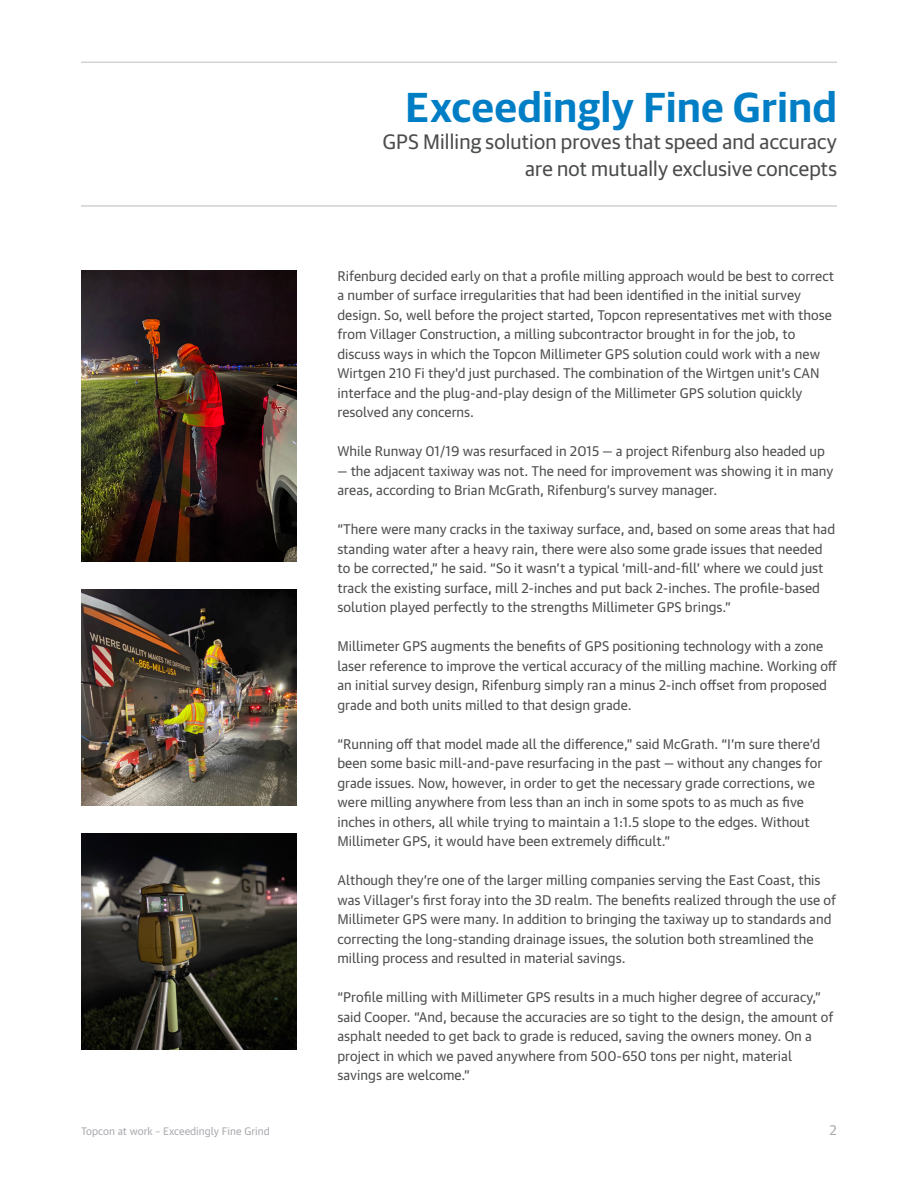
<style>
.page{position:relative;width:918px;height:1188px;background:#fff}
.page>*{position:absolute;margin:0;border:0;box-sizing:border-box;transform-origin:0 0}
.t1{font:600 42px "Guardian Sans LC";letter-spacing:.015em;color:#007ec5}
.Paragraph_Intro_Text{font:21px/27px "Guardian Sans LC";letter-spacing:.01em;color:#4b4c4d;text-align:right}
.Paragraph_1{font:13.5px/19.5px "Guardian Text Sans LC";color:#4b4c4d}
.t2{font:13.5px "Guardian Text Sans LC";color:#a8a9ad}
.t3{font:10.5px "Guardian Text Sans LC";color:#a8a9ad}
</style>
<div class="page">
<img style="left:81px;top:270px;width:216px;height:292px">
<hr style="left:81px;top:62px;width:756px;height:1px;background:#d1d2d4">
<hr style="left:81px;top:205px;width:756px;height:2px;background:#d1d2d4">
<img style="left:81px;top:590px;width:216px;height:216px">
<img style="left:81px;top:834px;width:216px;height:216px">
<p class="t1" style="left:406px;top:77px;width:433px">Exceedingly Fine Grind</p>
<p class="Paragraph_Intro_Text" style="left:383px;top:127px;width:456px">GPS Milling solution proves that speed and accuracy are not mutually exclusive concepts</p>
<p class="Paragraph_1" style="left:338px;top:265px;width:498px">Rifenburg decided early on that a profile milling approach would be best to correct a number of surface irregularities that had been identified in the initial survey design. So, well before the project started, Topcon representatives met with those from Villager Construction, a milling subcontractor brought in for the job, to discuss ways in which the Topcon Millimeter GPS solution could work with a new Wirtgen 210 Fi they’d just purchased. The combination of the Wirtgen unit’s CAN interface and the plug-and-play design of the Millimeter GPS solution quickly resolved any concerns.</p>
<p class="Paragraph_1" style="left:338px;top:440px;width:489px">While Runway 01/19 was resurfaced in 2015 — a project Rifenburg also headed up</p>
<p class="Paragraph_1" style="left:338px;top:460px;width:498px">— the adjacent taxiway was not. The need for improvement was showing it in many areas, according to Brian McGrath, Rifenburg’s survey manager.</p>
<p class="Paragraph_1" style="left:338px;top:518px;width:499px">“There were many cracks in the taxiway surface, and, based on some areas that had standing water after a heavy rain, there were also some grade issues that needed to be corrected,” he said. “So it wasn’t a typical ‘mill-and-fill’ where we could just track the existing surface, mill 2-inches and put back 2-inches. The profile-based solution played perfectly to the strengths Millimeter GPS brings.”</p>
<p class="Paragraph_1" style="left:338px;top:635px;width:501px">Millimeter GPS augments the benefits of GPS positioning technology with a zone laser reference to improve the vertical accuracy of the milling machine. Working off an initial survey design, Rifenburg simply ran a minus 2-inch offset from proposed grade and both units milled to that design grade.</p>
<p class="Paragraph_1" style="left:338px;top:733px;width:486px">“Running off that model made all the difference,” said McGrath. “I’m sure there’d been some basic mill-and-pave resurfacing in the past — without any changes for grade issues. Now, however, in order to get the necessary grade corrections, we were milling anywhere from less than an inch in some spots to as much as five inches in others, all while trying to maintain a 1:1.5 slope to the edges. Without Millimeter GPS, it would have been extremely difficult.”</p>
<p class="Paragraph_1" style="left:338px;top:869px;width:500px">Although they’re one of the larger milling companies serving the East Coast, this was Villager’s first foray into the 3D realm. The benefits realized through the use of Millimeter GPS were many. In addition to bringing the taxiway up to standards and correcting the long-standing drainage issues, the solution both streamlined the milling process and resulted in material savings.</p>
<p class="Paragraph_1" style="left:338px;top:986px;width:497px">“Profile milling with Millimeter GPS results in a much higher degree of accuracy,” said Cooper. “And, because the accuracies are so tight to the design, the amount of asphalt needed to get back to grade is reduced, saving the owners money. On a project in which we paved anywhere from 500-650 tons per night, material savings are welcome.”</p>
<p class="t3" style="left:81px;top:1123px;width:190px">Topcon at work – Exceedingly Fine Grind</p>
<p class="t2" style="left:830px;top:1119px;width:9px">2</p>
</div>
